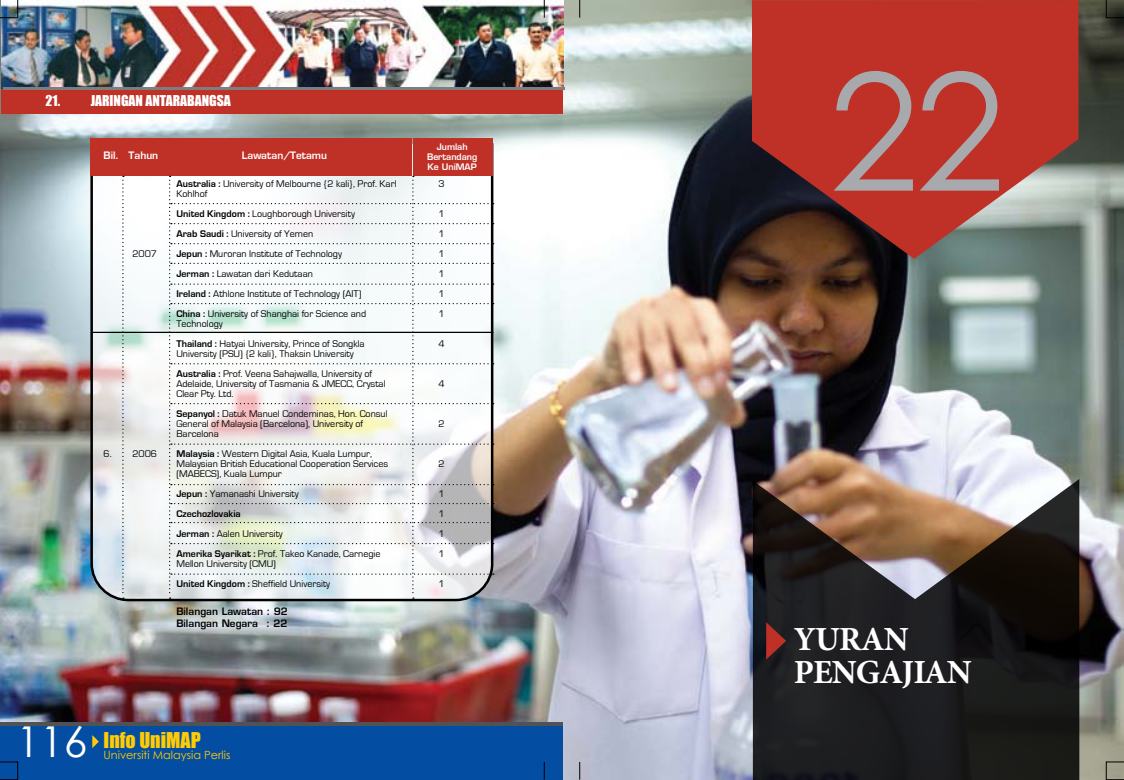
<style>
.page{position:relative;width:1124px;height:780px;background:#fff}
.page>*{position:absolute;margin:0;border:0;box-sizing:border-box;transform-origin:0 0}
.t1{font:162.5px "Century Gothic";color:#a7a9ac}
.t2{font:42.5px "Century Gothic";color:#fff}
.t3{font:700 33.75px/32.5px "Minion Pro";letter-spacing:-.025em;color:#fff}
.t4{font:20px "Impact";color:#ffcb05}
.t5{font:13.75px "Impact";color:#fff}
.t6{font:11.25px "Century Gothic";color:#ffcb05}
.t7{font:10px/20px "Eurostile";color:#000}
.t8{font:700 10px/12px "Euromode";color:#000}
.t9{font:700 10px "Euromode";color:#fff}
.t10{font:700 8.75px/10px "Euromode";color:#fff;text-align:center}
.s1{font-weight:700}
</style>
<div class="page">
<img style="left:0;top:0;width:1123px;height:780px">
<div style="left:0;top:723px;width:562px;height:57px;background:#034ea2"></div>
<hr style="left:0;top:722px;width:562px;height:3px;background:#515254">
<svg style="left:92px;top:735px;width:7px;height:13px"></svg>
<img style="left:2px;top:0;width:561px;height:89px">
<div style="left:1px;top:89px;width:561px;height:24px;background:#bf3127"></div>
<hr style="left:3px;top:87px;width:561px;height:2px;background:#7c7e81">
<svg style="left:0;top:0;width:18px;height:18px"></svg>
<div style="left:0;top:761px;width:18px;height:19px;border:1px solid #000"></div>
<svg style="left:544px;top:0;width:1px;height:18px"></svg>
<svg style="left:544px;top:762px;width:1px;height:17px"></svg>
<svg style="left:579px;top:0;width:1px;height:18px"></svg>
<svg style="left:579px;top:761px;width:1px;height:18px"></svg>
<svg style="left:1105px;top:0;width:18px;height:18px"></svg>
<div style="left:1105px;top:761px;width:18px;height:19px;border:1px solid #000"></div>
<svg style="left:89px;top:141px;width:405px;height:461px"></svg>
<div style="left:90px;top:138px;width:33px;height:38px;background:#bf3127"></div>
<div style="left:123px;top:138px;width:46px;height:38px;background:#bf3127"></div>
<div style="left:170px;top:138px;width:242px;height:38px;background:#bf3127"></div>
<div style="left:413px;top:138px;width:80px;height:38px;background:#bf3127"></div>
<svg style="left:122px;top:176px;width:2px;height:422px"></svg>
<hr style="left:93px;top:332px;width:400px;height:1px;background:#000">
<svg style="left:169px;top:176px;width:324px;height:422px"></svg>
<svg style="left:751px;top:0;width:327px;height:259px;background:#a83b32"></svg>
<svg style="left:752px;top:479px;width:327px;height:301px;background:#39322f"></svg>
<svg style="left:766px;top:622px;width:20px;height:37px"></svg>
<h3 class="t5" style="left:46px;top:90px;width:187px">21. JARINGAN ANTARABANGSA</h3>
<p class="t9" style="left:104px;top:149px;width:56px">Bil. Tahun</p>
<p class="t9" style="left:242px;top:149px;width:87px">Lawatan/Tetamu</p>
<p class="t10" style="left:427px;top:141px;width:52px">Jumlah<br>Bertandang<br>Ke UniMAP</p>
<p class="t7" style="left:104px;top:443px;width:10px">6.</p>
<p class="t7" style="left:132px;top:243px;width:26px">2007</p>
<p class="t7" style="left:132px;top:443px;width:26px">2006</p>
<p class="t7" style="left:176px;top:178px;width:222px;line-height:10px"><span class="s1">Australia :</span> University of Melbourne {2 kali}, Prof. Karl<br>Kohlhof</p>
<p class="t7" style="left:176px;top:203px;width:191px"><span class="s1">United Kingdom :</span> Loughborough University <span class="s1">Arab Saudi :</span> University of Yemen<br><span class="s1">Jepun :</span> Muroran Institute of Technology <span class="s1">Jerman :</span> Lawatan dari Kedutaan<br><span class="s1">Ireland :</span> Athlone Institute of Technology (AIT)<br><span class="s1">China :</span> University of Shanghai for Science and</p>
<p class="t7" style="left:176px;top:313px;width:190px">Technology<br><span class="s1">Thailand :</span> Hatyai University, Prince of Songkla</p>
<p class="t7" style="left:176px;top:343px;width:197px">University (PSU) {2 kali}, Thaksin University<br><span class="s1">Australia :</span> Prof. Veena Sahajwalla, University of</p>
<p class="t7" style="left:176px;top:378px;width:211px;line-height:10px">Adelaide, University of Tasmania &amp; JMECC, Crystal<br>Clear Pty. Ltd.</p>
<p class="t7" style="left:176px;top:408px;width:212px;line-height:10px"><span class="s1">Sepanyol :</span> Datuk Manuel Condeminas, Hon. Consul<br>General of Malaysia (Barcelona), University of<br>Barcelona</p>
<p class="t7" style="left:176px;top:448px;width:213px;line-height:10px"><span class="s1">Malaysia :</span> Western Digital Asia, Kuala Lumpur,<br>Malaysian British Educational Cooperation Services (MABECS), Kuala Lumpur</p>
<p class="t7" style="left:176px;top:483px;width:205px"><span class="s1">Jepun :</span> Yamanashi University<br><span class="s1">Czechozlovakia<br>Jerman :</span> Aalen University<br><span class="s1">Amerika Syarikat :</span> Prof. Takeo Kanade, Carnegie</p>
<p class="t7" style="left:176px;top:553px;width:155px">Mellon University (CMU)<br><span class="s1">United Kingdom :</span> Sheffield University</p>
<p class="t8" style="left:176px;top:605px;width:113px">Bilangan Lawatan : 92<br>Bilangan Negara : 22</p>
<h2 class="t2" style="left:17px;top:711px;width:72px">116</h2>
<h3 class="t4" style="left:104px;top:724px;width:99px">Info UniMAP</h3>
<p class="t6" style="left:104px;top:747px;width:128px">Universiti Malaysia Perlis</p>
<p class="t7" style="left:438px;top:173px;width:8px">3</p>
<p class="t7" style="left:438px;top:203px;width:8px;text-align:justify">1<br>1<br>1<br>1<br>1<br>1</p>
<p class="t7" style="left:438px;top:333px;width:8px">4</p>
<p class="t7" style="left:438px;top:373px;width:8px">4</p>
<p class="t7" style="left:438px;top:413px;width:8px">2</p>
<p class="t7" style="left:438px;top:453px;width:8px">2</p>
<p class="t7" style="left:438px;top:483px;width:8px;text-align:justify">1<br>1<br>1<br>1</p>
<p class="t7" style="left:438px;top:573px;width:8px">1</p>
<h1 class="t1" style="left:828px;top:18px;width:177px">22</h1>
<h3 class="t3" style="left:793px;top:622px;width:179px">YURAN<br>PENGAJIAN</h3>
</div>
